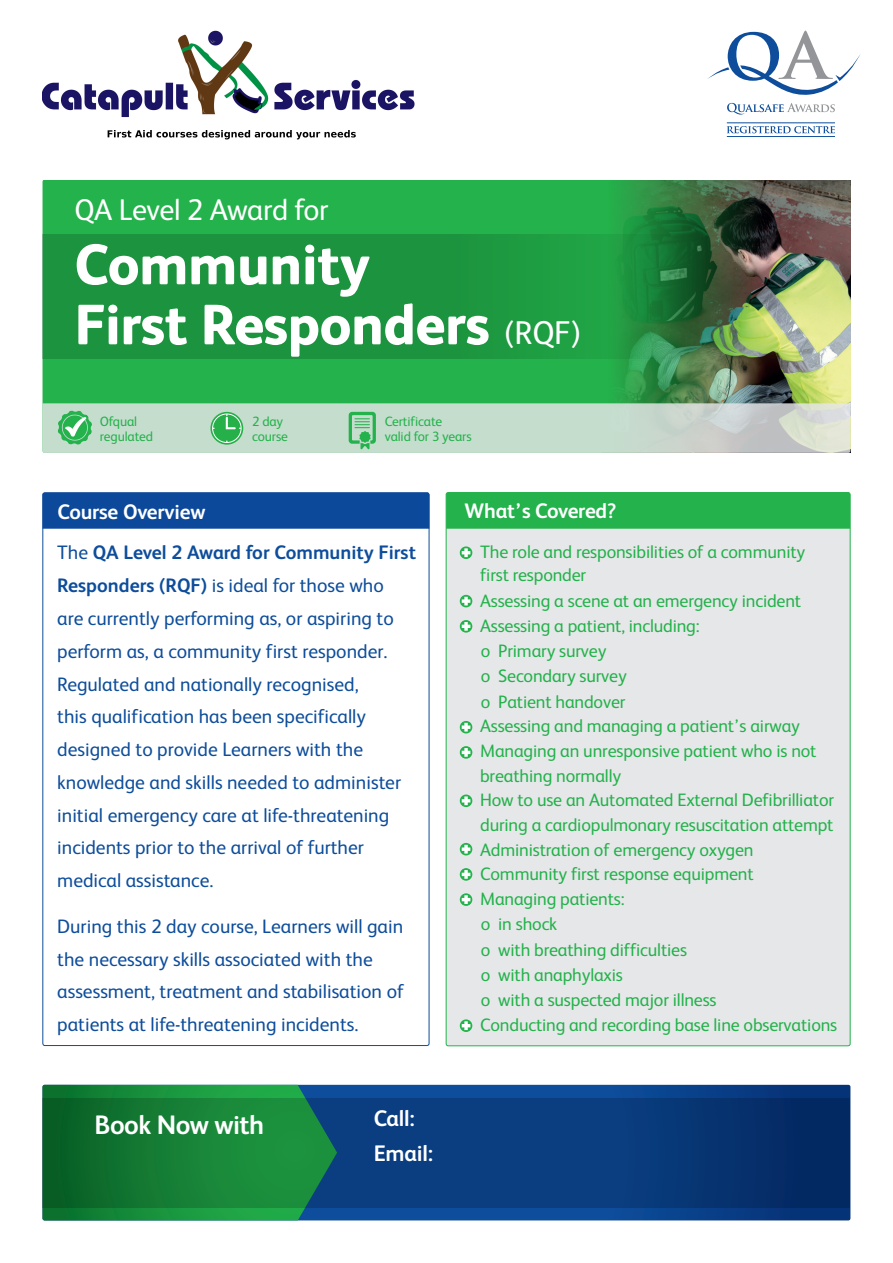
<style>
.page{position:relative;width:893px;height:1263px;background:#fff}
.page>*{position:absolute;margin:0;border:0;box-sizing:border-box;transform-origin:0 0}
.t1{font:800 57px/60px "FS Albert";letter-spacing:-.01em;color:#fff}
.t2{font:30px "FS Albert";letter-spacing:-.015em;color:#fff}
.t3{font:700 26.7px "FS Albert";letter-spacing:-.02em;color:#fff}
.t4{font:700 22.5px/34.5px "FS Albert";letter-spacing:-.01em;color:#fff}
.t5{font:700 21px "FS Albert";letter-spacing:-.01em;color:#fff}
.t6{font:19.5px/32.8px "FS Albert";color:#0d4d9b}
.t7{font:18px/24.9px "FS Albert";letter-spacing:-.01em;color:#23b24b}
.t8{font:13.5px/15px "FS Albert";letter-spacing:-.01em;color:#23b24b}
.s1{font-weight:400;font-size:33px}
.s2{font-weight:700}
</style>
<div class="page">
<img style="left:760px;top:180px;width:90px;height:223px">
<svg style="left:43px;top:180px;width:718px;height:273px;background:#28a64a"></svg>
<svg style="left:337px;top:1085px;width:513px;height:135px;background:#0a4590"></svg>
<div style="left:446px;top:492px;width:404px;height:554px;background:#e6e7e9;border-radius:2px"></div>
<svg style="left:43px;top:1085px;width:294px;height:135px;background:#168a48"></svg>
<svg style="left:460px;top:546px;width:12px;height:13px"></svg>
<svg style="left:462px;top:548px;width:8px;height:9px"></svg>
<svg style="left:460px;top:595px;width:12px;height:12px"></svg>
<svg style="left:462px;top:597px;width:8px;height:8px"></svg>
<svg style="left:460px;top:620px;width:12px;height:13px"></svg>
<svg style="left:462px;top:622px;width:8px;height:9px"></svg>
<svg style="left:460px;top:721px;width:12px;height:12px"></svg>
<svg style="left:462px;top:723px;width:8px;height:8px"></svg>
<svg style="left:460px;top:746px;width:12px;height:13px"></svg>
<svg style="left:462px;top:748px;width:8px;height:9px"></svg>
<svg style="left:460px;top:794px;width:12px;height:13px"></svg>
<svg style="left:462px;top:796px;width:8px;height:9px"></svg>
<svg style="left:460px;top:843px;width:12px;height:12px"></svg>
<svg style="left:462px;top:845px;width:8px;height:8px"></svg>
<svg style="left:460px;top:868px;width:12px;height:13px"></svg>
<svg style="left:462px;top:870px;width:8px;height:9px"></svg>
<svg style="left:460px;top:893px;width:12px;height:13px"></svg>
<svg style="left:462px;top:895px;width:8px;height:9px"></svg>
<svg style="left:460px;top:1019px;width:12px;height:13px"></svg>
<svg style="left:462px;top:1021px;width:8px;height:9px"></svg>
<div style="left:446px;top:492px;width:404px;height:37px;background:#23b24b"></div>
<div style="left:43px;top:492px;width:386px;height:37px;background:#0d499a"></div>
<svg style="left:43px;top:234px;width:807px;height:124px;background:#2f9145"></svg>
<svg style="left:43px;top:1098px;width:807px;height:110px;background:#0c5061"></svg>
<svg style="left:43px;top:403px;width:807px;height:50px;background:#bed7c6"></svg>
<svg style="left:727px;top:103px;width:108px;height:12px"></svg>
<svg style="left:707px;top:31px;width:153px;height:64px"></svg>
<svg style="left:727px;top:126px;width:108px;height:7px"></svg>
<hr style="left:727px;top:123px;width:108px;height:1px;background:#0d4d9b">
<hr style="left:727px;top:136px;width:108px;height:1px;background:#0d4d9b">
<img style="left:42px;top:30px;width:372px;height:110px">
<h2 class="t2" style="left:74px;top:193px;width:256px">QA Level 2 Award for</h2>
<h1 class="t1" style="left:74px;top:234px;width:508px">Community<br>First Responders <span class="s1">(RQF)</span></h1>
<p class="t8" style="left:100px;top:413px;width:55px">Ofqual regulated</p>
<p class="t8" style="left:252px;top:413px;width:37px">2 day course</p>
<p class="t5" style="left:57px;top:500px;width:150px">Course Overview</p>
<p class="t8" style="left:385px;top:413px;width:88px">Certificate valid for 3 years</p>
<p class="t5" style="left:465px;top:499px;width:153px">What’s Covered?</p>
<p class="t6" style="left:57px;top:536px;width:360px">The <span class="s2">QA Level 2 Award for Community First Responders (RQF)</span> is ideal for those who<br>are currently performing as, or aspiring to perform as, a community first responder.<br>Regulated and nationally recognised,<br>this qualification has been specifically designed to provide Learners with the knowledge and skills needed to administer initial emergency care at life-threatening incidents prior to the arrival of further medical assistance.</p>
<p class="t6" style="left:57px;top:910px;width:348px">During this 2 day course, Learners will gain the necessary skills associated with the assessment, treatment and stabilisation of patients at life-threatening incidents.</p>
<h3 class="t3" style="left:95px;top:1110px;width:171px">Book Now with</h3>
<p class="t4" style="left:374px;top:1101px;width:61px">Call:<br>Email:</p>
<p class="t7" style="left:480px;top:540px;width:327px;line-height:23.1px">The role and responsibilities of a community first responder</p>
<p class="t7" style="left:480px;top:588px;width:359px">Assessing a scene at an emergency incident<br>Assessing a patient, including:<br>o Primary survey<br>o Secondary survey<br>o Patient handover<br>Assessing and managing a patient’s airway<br>Managing an unresponsive patient who is not breathing normally<br>How to use an Automated External Defibrilliator during a cardiopulmonary resuscitation attempt<br>Administration of emergency oxygen<br>Community first response equipment<br>Managing patients:<br>o in shock<br>o with breathing difficulties<br>o with anaphylaxis<br>o with a suspected major illness<br>Conducting and recording base line observations</p>
</div>
